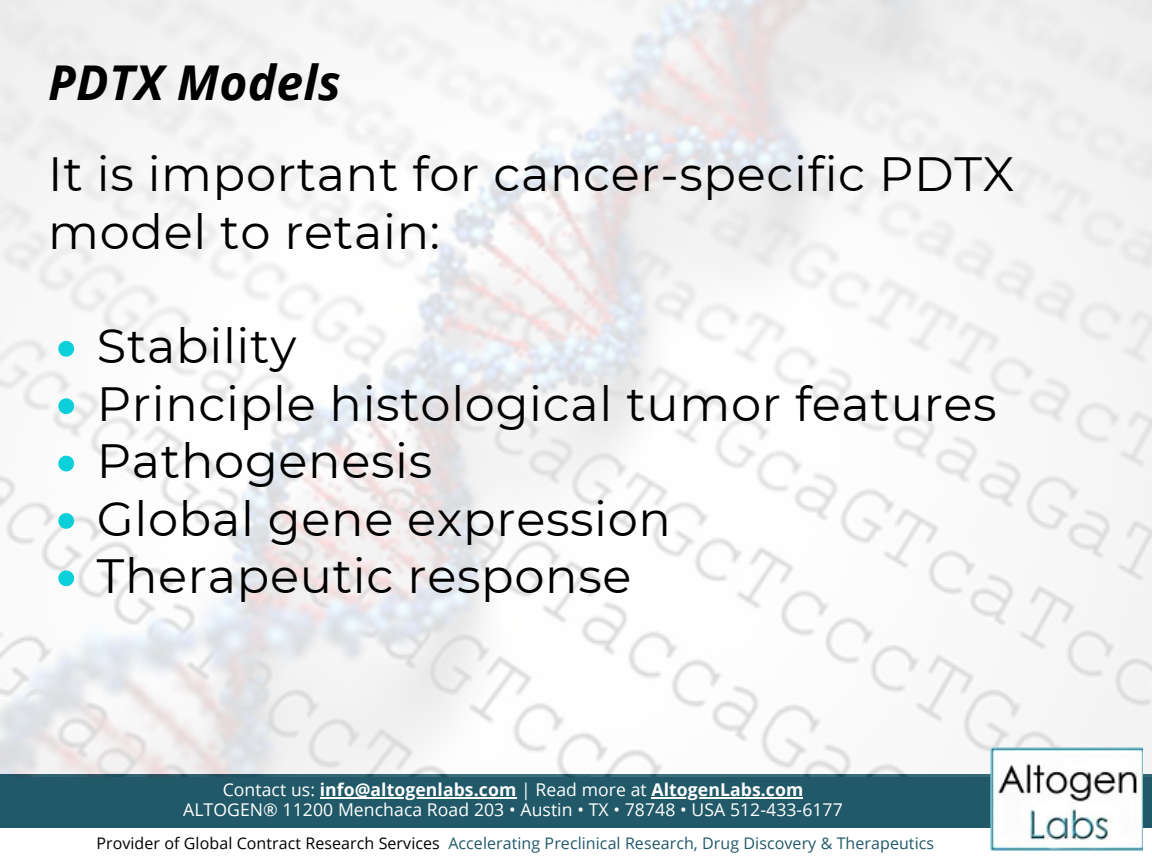
<style>
.page{position:relative;width:1152px;height:864px;background:#fff}
.page>*{position:absolute;margin:0;border:0;box-sizing:border-box;transform-origin:0 0}
.t1{font:48px/57.3px "Montserrat";letter-spacing:.015em;color:#000}
.t2{font:italic 700 48px "Open Sans";letter-spacing:.005em;color:#000}
.t3{font:17.55px/20.2px "Open Sans";letter-spacing:.005em;color:#fff;text-align:center}
.t4{font:16.05px "Open Sans";letter-spacing:.005em;color:#215968}
.s1{font-weight:700}
.s2{color:#000}
</style>
<div class="page">
<div style="left:0;top:774px;width:1152px;height:54px;background:#215968"></div>
<hr style="left:320px;top:797px;width:196px;height:1px;background:#fff">
<hr style="left:652px;top:797px;width:151px;height:1px;background:#fff">
<img style="left:0;top:0;width:1152px;height:776px">
<img style="left:990px;top:747px;width:153px;height:103px">
<svg style="left:58px;top:341px;width:16px;height:16px"></svg>
<svg style="left:58px;top:398px;width:16px;height:16px"></svg>
<svg style="left:58px;top:456px;width:16px;height:15px"></svg>
<svg style="left:58px;top:513px;width:16px;height:16px"></svg>
<svg style="left:58px;top:570px;width:16px;height:16px"></svg>
<p class="t2" style="left:48px;top:49px;width:294px">PDTX Models</p>
<p class="t1" style="left:48px;top:145px;width:968px">It is important for cancer-specific PDTX model to retain:</p>
<p class="t1" style="left:97px;top:318px;width:901px">Stability<br>Principle histological tumor features<br>Pathogenesis<br>Global gene expression<br>Therapeutic response</p>
<p class="t3" style="left:183px;top:779px;width:661px">Contact us: <span class="s1">info@altogenlabs.com</span> | Read more at <span class="s1">AltogenLabs.com<br></span>ALTOGEN® 11200 Menchaca Road 203 • Austin • TX • 78748 • USA 512-433-6177</p>
<p class="t4" style="left:96px;top:832px;width:839px"><span class="s2">Provider of Global Contract Research Services</span> Accelerating Preclinical Research, Drug Discovery &amp; Therapeutics</p>
</div>
